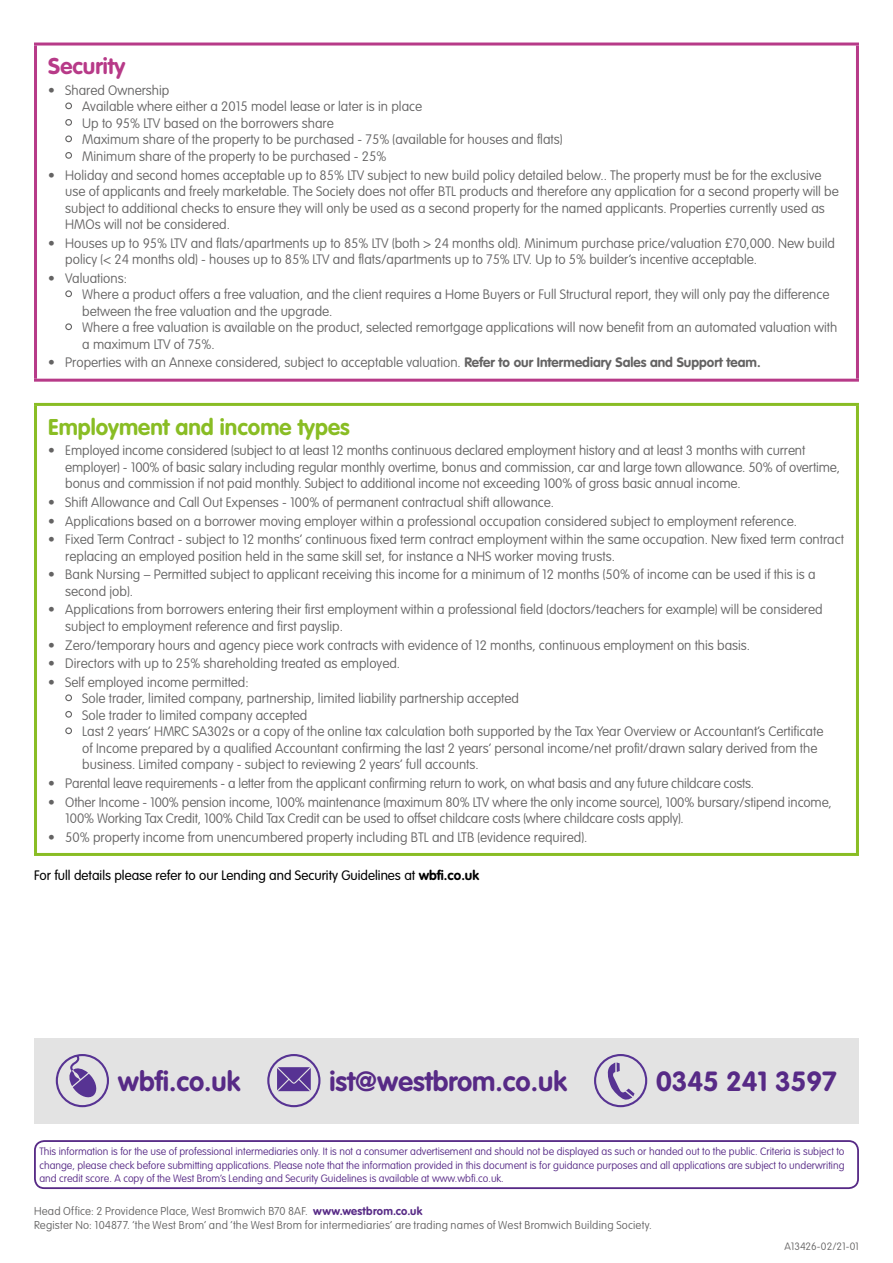
<style>
.page{position:relative;width:893px;height:1263px;background:#fff}
.page>*{position:absolute;margin:0;border:0;box-sizing:border-box;transform-origin:0 0}
.t1{font:700 27.3px "VAG Rounded Std";color:#572a86}
.t2{font:700 22.5px "VAG Rounded Std";color:#89bd24}
.t3{font:700 22.5px "VAG Rounded Std";color:#b73a88}
.t4{font:100 13.5px/16.5px "VAG Rounded Std";color:#646363}
.t5{font:300 13.5px "VAG Rounded Std";color:#000}
.t6{font:100 11.25px/14.2px "VAG Rounded Std";letter-spacing:.02em;color:#646363}
.t7{font:100 10.5px/13.5px "VAG Rounded Std";color:#572a86;text-align:justify}
.t8{font:100 10.5px "VAG Rounded Std";letter-spacing:-.015em;color:#646363}
.s1{font-weight:700}
.s2{font-weight:700;color:#572a86}
</style>
<div class="page">
<div style="left:34px;top:1140px;width:825px;height:49px;border:2px solid #572a86;border-radius:9px"></div>
<div style="left:34px;top:1038px;width:825px;height:85px;background:#e3e3e3"></div>
<svg style="left:56px;top:1054px;width:53px;height:53px"></svg>
<svg style="left:267px;top:1054px;width:53px;height:53px"></svg>
<svg style="left:594px;top:1054px;width:53px;height:53px"></svg>
<hr style="left:34px;top:406px;width:3px;height:447px;background:#89bd24">
<hr style="left:34px;top:403px;width:825px;height:3px;background:#89bd24">
<hr style="left:856px;top:406px;width:3px;height:447px;background:#89bd24">
<hr style="left:34px;top:853px;width:825px;height:3px;background:#89bd24">
<div style="left:65px;top:694px;width:7px;height:7px;border:1px solid #646363;border-radius:50%"></div>
<div style="left:65px;top:711px;width:7px;height:7px;border:1px solid #646363;border-radius:50%"></div>
<div style="left:65px;top:727px;width:7px;height:7px;border:1px solid #646363;border-radius:50%"></div>
<hr style="left:34px;top:43px;width:825px;height:3px;background:#b73a88">
<hr style="left:34px;top:46px;width:3px;height:333px;background:#b73a88">
<hr style="left:856px;top:46px;width:3px;height:333px;background:#b73a88">
<hr style="left:34px;top:379px;width:825px;height:3px;background:#b73a88">
<div style="left:65px;top:102px;width:7px;height:7px;border:1px solid #646363;border-radius:50%"></div>
<div style="left:65px;top:119px;width:7px;height:7px;border:1px solid #646363;border-radius:50%"></div>
<div style="left:65px;top:135px;width:7px;height:7px;border:1px solid #646363;border-radius:50%"></div>
<div style="left:65px;top:152px;width:7px;height:7px;border:1px solid #646363;border-radius:50%"></div>
<div style="left:65px;top:290px;width:7px;height:7px;border:1px solid #646363;border-radius:50%"></div>
<div style="left:65px;top:323px;width:7px;height:7px;border:1px solid #646363;border-radius:50%"></div>
<h2 class="t3" style="left:48px;top:53px;width:79px">Security</h2>
<p class="t4" style="left:82px;top:82px;width:482px;text-indent:-34px">• Shared Ownership<br>Available where either a 2015 model lease or later is in place<br>Up to 95% LTV based on the borrowers share<br>Maximum share of the property to be purchased - 75% (available for houses and flats)<br>Minimum share of the property to be purchased - 25%</p>
<p class="t4" style="left:65px;top:167px;width:775px;text-indent:-17px">• Holiday and second homes acceptable up to 85% LTV subject to new build policy detailed below.. The property must be for the exclusive use of applicants and freely marketable. The Society does not offer BTL products and therefore any application for a second property will be subject to additional checks to ensure they will only be used as a second property for the named applicants. Properties currently used as HMOs will not be considered.</p>
<p class="t4" style="left:65px;top:235px;width:771px;text-indent:-17px">• Houses up to 95% LTV and flats/apartments up to 85% LTV (both &gt; 24 months old). Minimum purchase price/valuation £70,000. New build policy (&lt; 24 months old) - houses up to 85% LTV and flats/apartments up to 75% LTV. Up to 5% builder’s incentive acceptable.</p>
<p class="t4" style="left:82px;top:270px;width:757px;text-indent:-34px">• Valuations:<br>Where a product offers a free valuation, and the client requires a Home Buyers or Full Structural report, they will only pay the difference between the free valuation and the upgrade.<br>Where a free valuation is available on the product, selected remortgage applications will now benefit from an automated valuation with a maximum LTV of 75%.</p>
<p class="t4" style="left:48px;top:355px;width:714px">• Properties with an Annexe considered, subject to acceptable valuation. <span class="s1">Refer to our Intermediary Sales and Support team.</span></p>
<h2 class="t2" style="left:48px;top:413px;width:303px">Employment and income types</h2>
<p class="t4" style="left:65px;top:443px;width:776px;text-indent:-17px">• Employed income considered (subject to at least 12 months continuous declared employment history and at least 3 months with current employer) - 100% of basic salary including regular monthly overtime, bonus and commission, car and large town allowance. 50% of overtime, bonus and commission if not paid monthly. Subject to additional income not exceeding 100% of gross basic annual income.</p>
<p class="t4" style="left:48px;top:494px;width:507px">• Shift Allowance and Call Out Expenses - 100% of permanent contractual shift allowance.</p>
<p class="t4" style="left:48px;top:513px;width:750px">• Applications based on a borrower moving employer within a professional occupation considered subject to employment reference.</p>
<p class="t4" style="left:65px;top:532px;width:780px;text-indent:-17px">• Fixed Term Contract - subject to 12 months’ continuous fixed term contract employment within the same occupation. New fixed term contract replacing an employed position held in the same skill set, for instance a NHS worker moving trusts.</p>
<p class="t4" style="left:65px;top:567px;width:752px;text-indent:-17px">• Bank Nursing – Permitted subject to applicant receiving this income for a minimum of 12 months (50% of income can be used if this is a second job).</p>
<p class="t4" style="left:65px;top:602px;width:759px;text-indent:-17px">• Applications from borrowers entering their first employment within a professional field (doctors/teachers for example) will be considered subject to employment reference and first payslip.</p>
<p class="t4" style="left:48px;top:637px;width:703px">• Zero/temporary hours and agency piece work contracts with evidence of 12 months, continuous employment on this basis.</p>
<p class="t4" style="left:48px;top:656px;width:353px">• Directors with up to 25% shareholding treated as employed.</p>
<p class="t4" style="left:82px;top:674px;width:743px;text-indent:-34px">• Self employed income permitted:<br>Sole trader, limited company, partnership, limited liability partnership accepted<br>Sole trader to limited company accepted<br>Last 2 years’ HMRC SA302s or a copy of the online tax calculation both supported by the Tax Year Overview or Accountant’s Certificate of Income prepared by a qualified Accountant confirming the last 2 years’ personal income/net profit/drawn salary derived from the business. Limited company - subject to reviewing 2 years’ full accounts.</p>
<p class="t4" style="left:48px;top:775px;width:707px">• Parental leave requirements - a letter from the applicant confirming return to work, on what basis and any future childcare costs.</p>
<p class="t4" style="left:65px;top:794px;width:768px;text-indent:-17px">• Other Income - 100% pension income, 100% maintenance (maximum 80% LTV where the only income source), 100% bursary/stipend income,<br>100% Working Tax Credit, 100% Child Tax Credit can be used to offset childcare costs (where childcare costs apply).</p>
<p class="t4" style="left:48px;top:829px;width:541px">• 50% property income from unencumbered property including BTL and LTB (evidence required).</p>
<p class="t5" style="left:34px;top:867px;width:447px">For full details please refer to our Lending and Security Guidelines at <span class="s1">wbfi.co.uk</span></p>
<h1 class="t1" style="left:118px;top:1065px;width:124px">wbfi.co.uk</h1>
<h1 class="t1" style="left:329px;top:1065px;width:239px">ist@westbrom.co.uk</h1>
<h1 class="t1" style="left:656px;top:1065px;width:182px">0345 241 3597</h1>
<p class="t7" style="left:39px;top:1145px;width:807px">This information is for the use of professional intermediaries only. It is not a consumer advertisement and should not be displayed as such or handed out to the public. Criteria is subject to change, please check before submitting applications. Please note that the information provided in this document is for guidance purposes and all applications are subject to underwriting and credit score. A copy of the West Brom’s Lending and Security Guidelines is available at www.wbfi.co.uk.</p>
<p class="t6" style="left:34px;top:1204px;width:619px">Head Office: 2 Providence Place, West Bromwich B70 8AF. <span class="s2">www.westbrom.co.uk<br></span>Register No: 104877. ‘the West Brom’ and ‘the West Brom for intermediaries’ are trading names of West Bromwich Building Society.</p>
<p class="t8" style="left:785px;top:1240px;width:76px">A13426-02/21-01</p>
</div>
